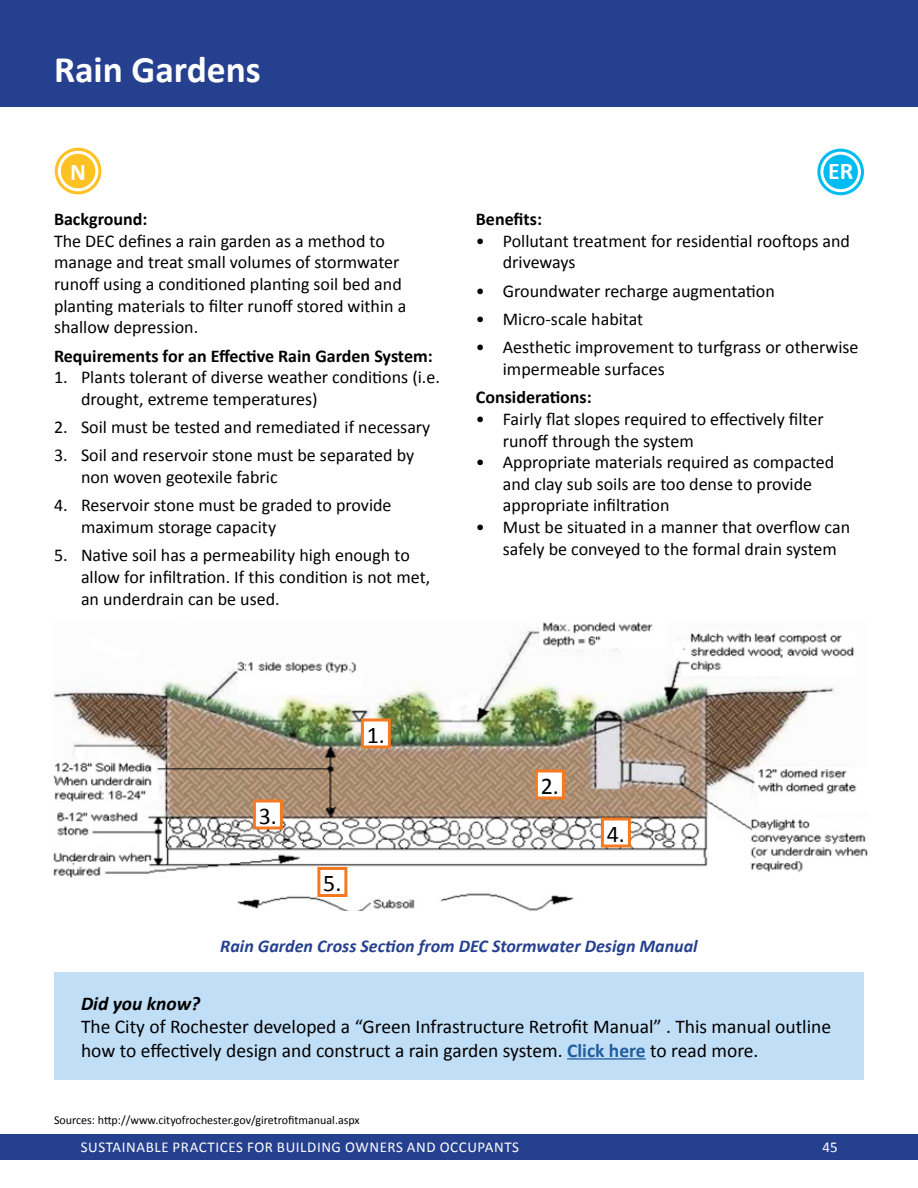
<style>
.page{position:relative;width:918px;height:1188px;background:#fff}
.page>*{position:absolute;margin:0;border:0;box-sizing:border-box;transform-origin:0 0}
.Section_Header{font:700 37.5px "Calibri";color:#fff}
.t1{font:24px "Calibri";color:#000}
.Background_Concept{font:700 24px "Calibri";color:#fff}
.Did_You_Know{font:19.5px/23.4px "Calibri";color:#000}
.Did_You_Know-2{font:italic 700 19.5px "Calibri";color:#000}
.Background_Concept-2{font:18px/21.6px "Calibri";color:#000}
.Background_Concept-3{font:700 18px "Calibri";color:#000}
.t2{font:italic 700 18px "Calibri";color:#25408f}
.t3{font:15px "Calibri";letter-spacing:.04em;color:#fff}
.t4{font:12px "Calibri";color:#000}
.s1{font-weight:700;color:#215e9e}
</style>
<div class="page">
<div style="left:0;top:1135px;width:918px;height:25px;background:#25408f"></div>
<div style="left:0;top:0;width:918px;height:107px;background:#25408f"></div>
<div style="left:54px;top:972px;width:810px;height:108px;background:#c1def7"></div>
<hr style="left:567px;top:1058px;width:79px;height:2px;background:#215e9e">
<svg style="left:56px;top:149px;width:44px;height:44px"></svg>
<div style="left:55px;top:148px;width:46px;height:46px;border:3px solid #ffc222;border-radius:50%"></div>
<div style="left:58px;top:151px;width:40px;height:40px;border:3px solid #fff;border-radius:50%"></div>
<svg style="left:819px;top:150px;width:43px;height:44px"></svg>
<div style="left:817px;top:149px;width:47px;height:46px;border:3px solid #00bcf2;border-radius:50%"></div>
<div style="left:820px;top:152px;width:41px;height:40px;border:3px solid #fff;border-radius:50%"></div>
<img style="left:53px;top:622px;width:815px;height:288px">
<div style="left:319px;top:868px;width:27px;height:28px;background:#fff"></div>
<div style="left:317px;top:867px;width:30px;height:30px;border:3px solid #f47920"></div>
<div style="left:362px;top:720px;width:27px;height:27px;background:#fff"></div>
<div style="left:361px;top:718px;width:30px;height:30px;border:3px solid #f47920"></div>
<div style="left:536px;top:771px;width:27px;height:27px;background:#fff"></div>
<div style="left:535px;top:770px;width:30px;height:30px;border:3px solid #f47920"></div>
<div style="left:254px;top:801px;width:27px;height:27px;background:#fff"></div>
<div style="left:253px;top:800px;width:30px;height:30px;border:3px solid #f47920"></div>
<div style="left:602px;top:819px;width:27px;height:27px;background:#fff"></div>
<div style="left:601px;top:818px;width:30px;height:30px;border:3px solid #f47920"></div>
<p class="Section_Header" style="left:54px;top:46px;width:208px">Rain Gardens</p>
<p class="Background_Concept" style="left:70px;top:156px;width:17px">N</p>
<p class="Background_Concept-3" style="left:54px;top:208px;width:95px">Background:</p>
<p class="Background_Concept-2" style="left:54px;top:230px;width:354px">The DEC defines a rain garden as a method to manage and treat small volumes of stormwater runoff using a conditioned planting soil bed and planting materials to filter runoff stored within a shallow depression.</p>
<p class="Background_Concept-3" style="left:54px;top:344px;width:380px">Requirements for an Effective Rain Garden System:</p>
<p class="Background_Concept-2" style="left:81px;top:366px;width:360px;text-indent:-27px">1. Plants tolerant of diverse weather conditions (i.e. drought, extreme temperatures)</p>
<p class="Background_Concept-2" style="left:54px;top:416px;width:378px">2. Soil must be tested and remediated if necessary</p>
<p class="Background_Concept-2" style="left:81px;top:445px;width:335px;text-indent:-27px">3. Soil and reservoir stone must be separated by non woven geotexile fabric</p>
<p class="Background_Concept-2" style="left:81px;top:495px;width:312px;text-indent:-27px">4. Reservoir stone must be graded to provide maximum storage capacity</p>
<p class="Background_Concept-2" style="left:81px;top:545px;width:351px;text-indent:-27px">5. Native soil has a permeability high enough to allow for infiltration. If this condition is not met, an underdrain can be used.</p>
<p class="Background_Concept" style="left:828px;top:156px;width:27px">ER</p>
<p class="Background_Concept-3" style="left:476px;top:208px;width:68px">Benefits:</p>
<p class="Background_Concept-2" style="left:503px;top:230px;width:349px;text-indent:-27px">• Pollutant treatment for residential rooftops and driveways</p>
<p class="Background_Concept-2" style="left:476px;top:280px;width:300px">• Groundwater recharge augmentation</p>
<p class="Background_Concept-2" style="left:476px;top:308px;width:169px">• Micro-scale habitat</p>
<p class="Background_Concept-2" style="left:503px;top:337px;width:357px;text-indent:-27px">• Aesthetic improvement to turfgrass or otherwise impermeable surfaces</p>
<p class="Background_Concept-3" style="left:476px;top:386px;width:117px">Considerations:</p>
<p class="Background_Concept-2" style="left:503px;top:408px;width:322px;text-indent:-27px">• Fairly flat slopes required to effectively filter runoff through the system</p>
<p class="Background_Concept-2" style="left:503px;top:452px;width:333px;text-indent:-27px">• Appropriate materials required as compacted and clay sub soils are too dense to provide appropriate infiltration</p>
<p class="Background_Concept-2" style="left:503px;top:516px;width:349px;text-indent:-27px">• Must be situated in a manner that overflow can safely be conveyed to the formal drain system</p>
<p class="t1" style="left:259px;top:800px;width:20px">3.</p>
<p class="t1" style="left:367px;top:719px;width:20px">1.</p>
<p class="t1" style="left:323px;top:868px;width:20px">5.</p>
<p class="t1" style="left:541px;top:770px;width:20px">2.</p>
<p class="t1" style="left:607px;top:818px;width:20px">4.</p>
<p class="t2" style="left:220px;top:934px;width:479px">Rain Garden Cross Section from DEC Stormwater Design Manual</p>
<p class="Did_You_Know-2" style="left:81px;top:991px;width:121px">Did you know?</p>
<p class="Did_You_Know" style="left:81px;top:1015px;width:752px">The City of Rochester developed a “Green Infrastructure Retrofit Manual” . This manual outline how to effectively design and construct a rain garden system. <span class="s1">Click here</span> to read more.</p>
<p class="t4" style="left:54px;top:1112px;width:307px">Sources: http://www.cityofrochester.gov/giretrofitmanual.aspx</p>
<p class="t3" style="left:81px;top:1138px;width:440px">SUSTAINABLE PRACTICES FOR BUILDING OWNERS AND OCCUPANTS</p>
<p class="t3" style="left:823px;top:1138px;width:17px">45</p>
</div>
